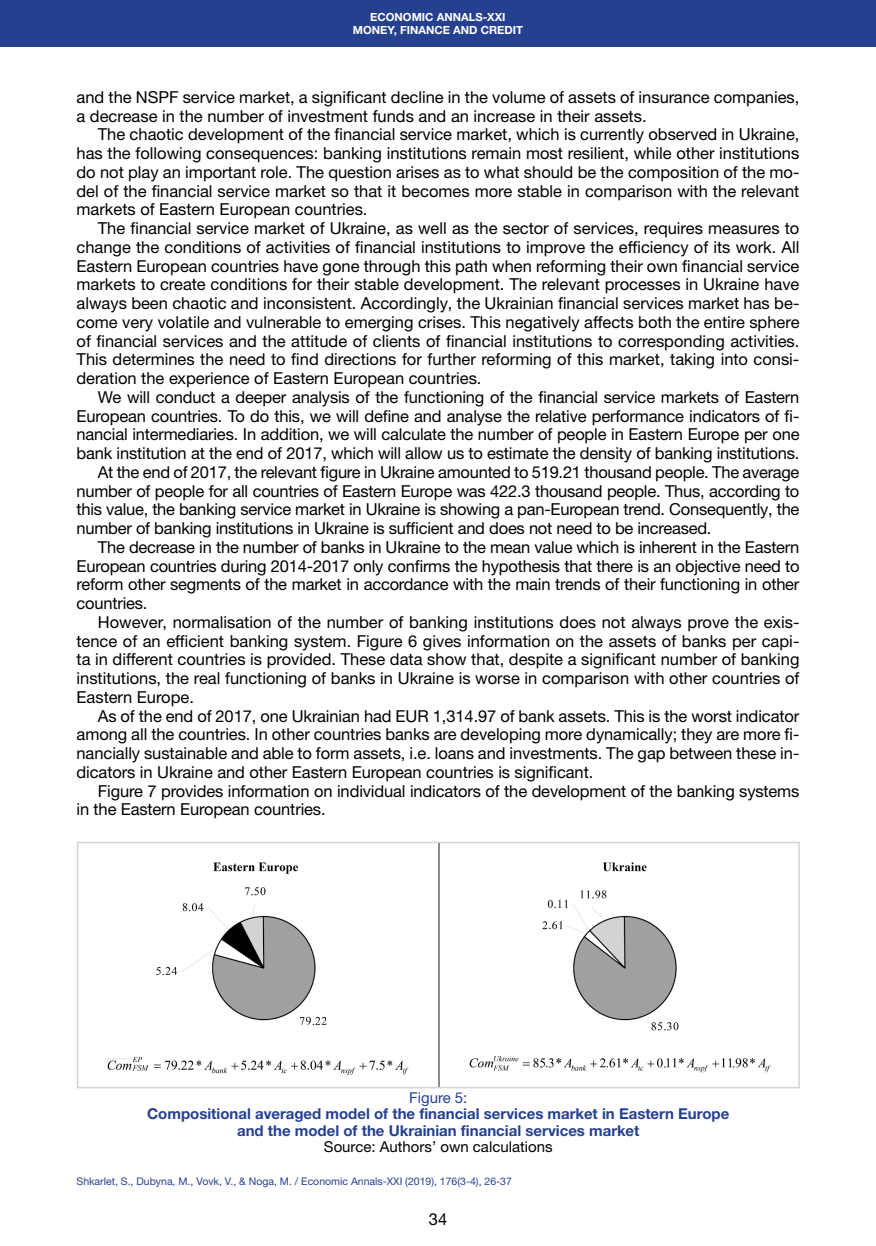
<style>
.page{position:relative;width:876px;height:1246px;background:#fff}
.page>*{position:absolute;margin:0;border:0;box-sizing:border-box;transform-origin:0 0}
.Абзац_2019{font:16.5px/18.8px "Helvetica Neue LTW1 G";letter-spacing:-.005em;color:#000;text-align:justify}
.Таблицы___рисунки_ша{font:700 15px "Helvetica Neue LTW1 G";color:#25408f}
.Таблицы__рисунки__по{font:15px "Helvetica Neue LTW1 G";color:#000}
.Таблицы___рисунки_ша-2{font:15px "Helvetica Neue LTW1 G";color:#25408f}
.Посада_2016{font:700 11.25px "Helvetica Neue LTW1 G";color:#fff}
.Нижний_колонтитул_20{font:10.5px "Helvetica Neue LTW1 G";color:#25408f}
</style>
<div class="page">
<div style="left:0;top:0;width:876px;height:47px;background:#25408f"></div>
<img style="left:107px;top:845px;width:664px;height:240px">
<div style="left:77px;top:842px;width:723px;height:246px;border:2px solid #d1d3d4"></div>
<p class="Посада_2016" style="left:370px;top:10px;width:137px">ECONOMIC ANNALS-XXI</p>
<p class="Посада_2016" style="left:353px;top:23px;width:172px">MONEY, FINANCE AND CREDIT</p>
<p class="Абзац_2019" style="left:77px;top:87px;width:724px">and the NSPF service market, a significant decline in the volume of assets of insurance companies, a decrease in the number of investment funds and an increase in their assets.</p>
<p class="Абзац_2019" style="left:77px;top:125px;width:724px;text-indent:21px">The chaotic development of the financial service market, which is currently observed in Ukraine, has the following consequences: banking institutions remain most resilient, while other institutions do not play an important role. The question arises as to what should be the composition of the mo&shy;del of the financial service market so that it becomes more stable in comparison with the relevant markets of Eastern European countries.</p>
<p class="Абзац_2019" style="left:77px;top:219px;width:724px;text-indent:21px">The financial service market of Ukraine, as well as the sector of services, requires measures to change the conditions of activities of financial institutions to improve the efficiency of its work. All Eastern European countries have gone through this path when reforming their own financial service markets to create conditions for their stable development. The relevant processes in Ukraine have always been chaotic and inconsistent. Accordingly, the Ukrainian financial services market has be&shy;come very volatile and vulnerable to emerging crises. This negatively affects both the entire sphere of financial services and the attitude of clients of financial institutions to corresponding activities.<br>This determines the need to find directions for further reforming of this market, taking into consi&shy;deration the experience of Eastern European countries.</p>
<p class="Абзац_2019" style="left:77px;top:387px;width:724px;text-indent:21px">We will conduct a deeper analysis of the functioning of the financial service markets of Eastern European countries. To do this, we will define and analyse the relative performance indicators of fi&shy;nancial intermediaries. In addition, we will calculate the number of people in Eastern Europe per one bank institution at the end of 2017, which will allow us to estimate the density of banking institutions.</p>
<p class="Абзац_2019" style="left:77px;top:462px;width:724px;text-indent:21px">At the end of 2017, the relevant figure in Ukraine amounted to 519.21 thousand people. The average number of people for all countries of Eastern Europe was 422.3 thousand people. Thus, according to this value, the banking service market in Ukraine is showing a pan-European trend. Consequently, the number of banking institutions in Ukraine is sufficient and does not need to be increased.</p>
<p class="Абзац_2019" style="left:77px;top:537px;width:724px;text-indent:21px">The decrease in the number of banks in Ukraine to the mean value which is inherent in the Eastern European countries during 2014-2017 only confirms the hypothesis that there is an objective need to reform other segments of the market in accordance with the main trends of their functioning in other countries.</p>
<p class="Абзац_2019" style="left:77px;top:612px;width:724px;text-indent:21px">However, normalisation of the number of banking institutions does not always prove the exis&shy;tence of an efficient banking system. Figure 6 gives information on the assets of banks per capi&shy;ta in different countries is provided. These data show that, despite a significant number of banking institutions, the real functioning of banks in Ukraine is worse in comparison with other countries of Eastern Europe.</p>
<p class="Абзац_2019" style="left:77px;top:706px;width:724px;text-indent:21px">As of the end of 2017, one Ukrainian had EUR 1,314.97 of bank assets. This is the worst indicator among all the countries. In other countries banks are developing more dynamically; they are more fi&shy;nancially sustainable and able to form assets, i.e. loans and investments. The gap between these in&shy;dicators in Ukraine and other Eastern European countries is significant.</p>
<p class="Абзац_2019" style="left:77px;top:781px;width:724px;text-indent:21px">Figure 7 provides information on individual indicators of the development of the banking systems in the Eastern European countries.</p>
<p class="Таблицы___рисунки_ша-2" style="left:409px;top:1088px;width:60px">Figure 5:</p>
<p class="Таблицы___рисунки_ша" style="left:147px;top:1105px;width:584px">Compositional averaged model of the financial services market in Eastern Europe</p>
<p class="Таблицы___рисунки_ша" style="left:237px;top:1121px;width:404px">and the model of the Ukrainian financial services market</p>
<p class="Таблицы__рисунки__по" style="left:324px;top:1138px;width:230px">Source: Authors’ own calculations</p>
<p class="Нижний_колонтитул_20" style="left:77px;top:1174px;width:437px">Shkarlet, S., Dubyna, M., Vovk, V., &amp; Noga, M. / Economic Annals-XXI (2019), 176(3-4), 26-37</p>
<p class="Абзац_2019" style="left:429px;top:1209px;width:20px">34</p>
</div>
